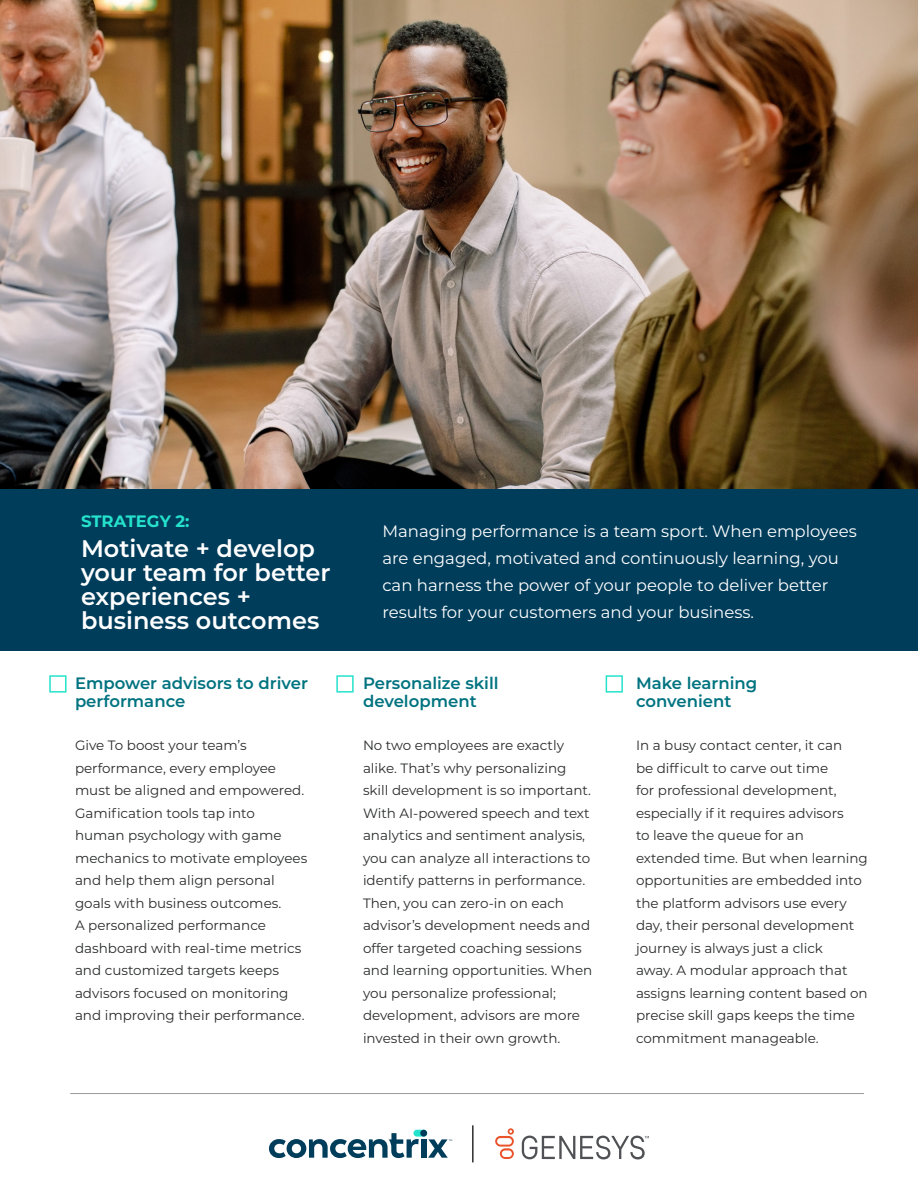
<style>
.page{position:relative;width:918px;height:1188px;background:#fff}
.page>*{position:absolute;margin:0;border:0;box-sizing:border-box;transform-origin:0 0}
.Body_Copy{font:600 24px/24px "Montserrat";color:#fff}
.Body_Copy-2{font:16.5px/27px "Montserrat";color:#fff}
.Body_Copy-3{font:600 16.5px/18px "Montserrat";color:#007380}
.Body_Copy-4{font:700 16.5px "Montserrat";color:#25e2cc}
.Body_Copy-5{font:13.5px/22.5px "Montserrat";color:#2a2b2c}
</style>
<div class="page">
<img style="left:0;top:0;width:918px;height:489px">
<div style="left:0;top:489px;width:918px;height:162px;background:#003d5b"></div>
<svg style="left:495px;top:1128px;width:19px;height:31px"></svg>
<svg style="left:522px;top:1135px;width:127px;height:24px"></svg>
<div style="left:413px;top:1130px;width:14px;height:7px;background:#25e2cc;border-radius:3px"></div>
<div style="left:421px;top:1139px;width:5px;height:19px;background:#003d5b"></div>
<svg style="left:428px;top:1139px;width:24px;height:19px"></svg>
<svg style="left:269px;top:1133px;width:150px;height:25px"></svg>
<div style="left:420px;top:1130px;width:7px;height:7px;background:#003d5b;border-radius:50%"></div>
<hr style="left:472px;top:1125px;width:2px;height:37px;background:#2a2b2c">
<hr style="left:70px;top:1093px;width:794px;height:1px;background:#999">
<div style="left:49px;top:675px;width:18px;height:18px;background:#fff;border:2px solid #25e2cc"></div>
<div style="left:336px;top:675px;width:18px;height:18px;background:#fff;border:2px solid #25e2cc"></div>
<div style="left:606px;top:675px;width:17px;height:18px;background:#fff;border:2px solid #25e2cc"></div>
<p class="Body_Copy-4" style="left:81px;top:510px;width:110px">STRATEGY 2:</p>
<p class="Body_Copy" style="left:81px;top:535px;width:251px">Motivate + develop your team for better experiences + business outcomes</p>
<p class="Body_Copy-3" style="left:75px;top:674px;width:234px">Empower advisors to driver performance</p>
<p class="Body_Copy-5" style="left:75px;top:733px;width:234px">Give To boost your team’s performance, every employee must be aligned and empowered.<br>Gamification tools tap into human psychology with game mechanics to motivate employees and help them align personal goals with business outcomes.<br>A personalized performance dashboard with real-time metrics and customized targets keeps advisors focused on monitoring and improving their performance.</p>
<p class="Body_Copy-2" style="left:382px;top:518px;width:476px">Managing performance is a team sport. When employees are engaged, motivated and continuously learning, you can harness the power of your people to deliver better results for your customers and your business.</p>
<p class="Body_Copy-3" style="left:363px;top:674px;width:137px">Personalize skill development</p>
<p class="Body_Copy-5" style="left:363px;top:733px;width:231px">No two employees are exactly alike. That’s why personalizing skill development is so important.<br>With AI-powered speech and text analytics and sentiment analysis, you can analyze all interactions to identify patterns in performance.<br>Then, you can zero-in on each advisor’s development needs and offer targeted coaching sessions and learning opportunities. When you personalize professional; development, advisors are more invested in their own growth.</p>
<p class="Body_Copy-3" style="left:636px;top:674px;width:123px">Make learning convenient</p>
<p class="Body_Copy-5" style="left:636px;top:733px;width:233px">In a busy contact center, it can<br>be difficult to carve out time<br>for professional development, especially if it requires advisors<br>to leave the queue for an extended time. But when learning opportunities are embedded into the platform advisors use every day, their personal development journey is always just a click<br>away. A modular approach that assigns learning content based on precise skill gaps keeps the time commitment manageable.</p>
</div>
